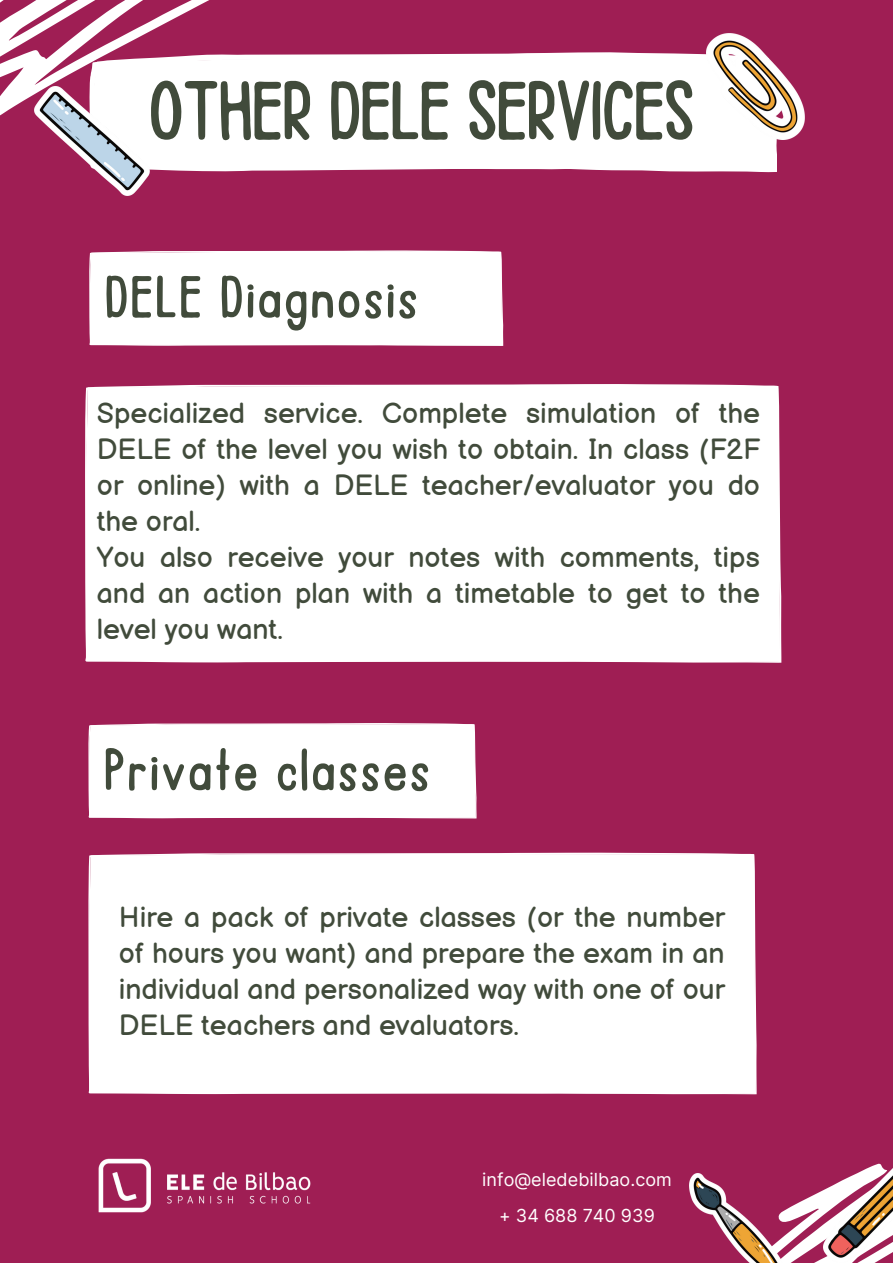
<style>
.page{position:relative;width:893px;height:1264px;background:#fff}
.page>*{position:absolute;margin:0;border:0;box-sizing:border-box;transform-origin:0 0}
.t1{font:87.75px "Ballpoint";color:#414b3b}
.t2{font:63px "Ballpoint";letter-spacing:.05em;color:#414b3b}
.t3{font:28.5px/36px "Balsamiq Sans";color:#414b3b;text-align:justify}
.t4{font:18px/36px "Inter";color:#fff;text-align:center}
</style>
<div class="page">
<div style="left:0;top:0;width:892px;height:1262px;background:#9f1e54"></div>
<svg style="left:0;top:0;width:209px;height:116px"></svg>
<div style="left:90px;top:52px;width:686px;height:120px;background:#fff"></div>
<img style="left:34px;top:86px;width:115px;height:109px">
<img style="left:706px;top:34px;width:98px;height:105px">
<svg style="left:785px;top:1190px;width:38px;height:72px"></svg>
<img style="left:823px;top:1163px;width:69px;height:99px">
<img style="left:689px;top:1173px;width:96px;height:89px">
<div style="left:88px;top:852px;width:668px;height:242px;background:#fff"></div>
<img style="left:98px;top:1158px;width:213px;height:55px">
<div style="left:89px;top:250px;width:414px;height:96px;background:#fff"></div>
<div style="left:88px;top:723px;width:388px;height:95px;background:#fff"></div>
<div style="left:85px;top:384px;width:696px;height:278px;background:#fff"></div>
<h1 class="t1" style="left:149px;top:69px;width:546px">OTHER DELE SERVICES</h1>
<h2 class="t2" style="left:105px;top:267px;width:313px">DELE Diagnosis</h2>
<p class="t3" style="left:97px;top:396px;width:664px;text-align:left">Specialized service. Complete simulation of the DELE of the level you wish to obtain. In class (F2F or online) with a DELE teacher/evaluator you do the oral.<br>You also receive your notes with comments, tips and an action plan with a timetable to get to the level you want.</p>
<h2 class="t2" style="left:104px;top:739px;width:326px">Private classes</h2>
<p class="t3" style="left:119px;top:900px;width:608px">Hire a pack of private classes (or the number of hours you want) and prepare the exam in an individual and personalized way with one of our DELE teachers and evaluators.</p>
<p class="t4" style="left:482px;top:1161px;width:191px">info@eledebilbao.com + 34 688 740 939</p>
</div>
